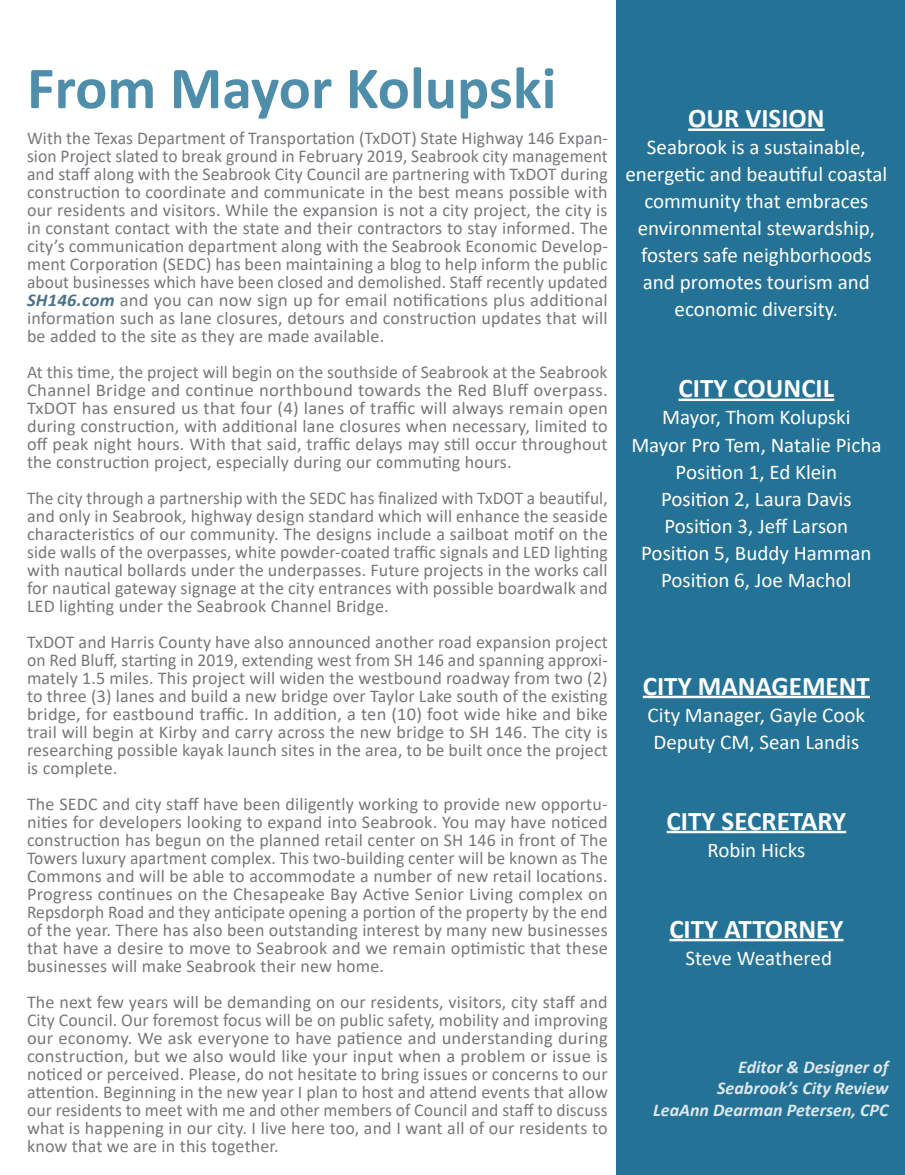
<style>
.page{position:relative;width:905px;height:1175px;background:#fff}
.page>*{position:absolute;margin:0;border:0;box-sizing:border-box;transform-origin:0 0}
.t1{font:700 60px "Calibri";color:#247296}
.t2{font:700 27px "Calibri";color:#fff}
.t3{font:21px/27px "Calibri";color:#fff;text-align:center}
.t4{font:18px/18px "Calibri";letter-spacing:.01em;color:#77787b;text-align:justify}
.t5{font:italic 700 18px/21.6px "Calibri";color:#dde7ec;text-align:right}
.s1{font-weight:700;font-style:italic;color:#4a718b}
</style>
<div class="page">
<div style="left:616px;top:0;width:288px;height:1174px;background:#247296"></div>
<hr style="left:688px;top:128px;width:136px;height:3px;background:#fff">
<hr style="left:678px;top:398px;width:156px;height:3px;background:#fff">
<hr style="left:642px;top:695px;width:228px;height:3px;background:#fff">
<hr style="left:666px;top:830px;width:180px;height:3px;background:#fff">
<hr style="left:669px;top:938px;width:174px;height:3px;background:#fff">
<h1 class="t1" style="left:27px;top:50px;width:531px">From Mayor Kolupski</h1>
<p class="t4" style="left:27px;top:129px;width:582px">With the Texas Department of Transportation (TxDOT) State Highway 146 Expan&shy;sion Project slated to break ground in February 2019, Seabrook city management and staff along with the Seabrook City Council are partnering with TxDOT during construction to coordinate and communicate in the best means possible with our residents and visitors. While the expansion is not a city project, the city is in constant contact with the state and their contractors to stay informed. The city’s communication department along with the Seabrook Economic Develop&shy;ment Corporation (SEDC) has been maintaining a blog to help inform the public about businesses which have been closed and demolished. Staff recently updated <span class="s1">SH146.com</span> and you can now sign up for email notifications plus additional information such as lane closures, detours and construction updates that will be added to the site as they are made available.</p>
<p class="t4" style="left:27px;top:363px;width:582px">At this time, the project will begin on the southside of Seabrook at the Seabrook Channel Bridge and continue northbound towards the Red Bluff overpass.<br>TxDOT has ensured us that four (4) lanes of traffic will always remain open during construction, with additional lane closures when necessary, limited to off peak night hours. With that said, traffic delays may still occur throughout the construction project, especially during our commuting hours.</p>
<p class="t4" style="left:27px;top:489px;width:582px">The city through a partnership with the SEDC has finalized with TxDOT a beautiful, and only in Seabrook, highway design standard which will enhance the seaside characteristics of our community. The designs include a sailboat motif on the side walls of the overpasses, white powder-coated traffic signals and LED lighting with nautical bollards under the underpasses. Future projects in the works call for nautical gateway signage at the city entrances with possible boardwalk and LED lighting under the Seabrook Channel Bridge.</p>
<p class="t4" style="left:27px;top:633px;width:582px">TxDOT and Harris County have also announced another road expansion project on Red Bluff, starting in 2019, extending west from SH 146 and spanning approxi&shy;mately 1.5 miles. This project will widen the westbound roadway from two (2) to three (3) lanes and build a new bridge over Taylor Lake south of the existing bridge, for eastbound traffic. In addition, a ten (10) foot wide hike and bike trail will begin at Kirby and carry across the new bridge to SH 146. The city is researching possible kayak launch sites in the area, to be built once the project is complete.</p>
<p class="t4" style="left:27px;top:795px;width:582px">The SEDC and city staff have been diligently working to provide new opportu&shy;nities for developers looking to expand into Seabrook. You may have noticed construction has begun on the planned retail center on SH 146 in front of The Towers luxury apartment complex. This two-building center will be known as The Commons and will be able to accommodate a number of new retail locations.<br>Progress continues on the Chesapeake Bay Active Senior Living complex on Repsdorph Road and they anticipate opening a portion of the property by the end of the year. There has also been outstanding interest by many new businesses that have a desire to move to Seabrook and we remain optimistic that these businesses will make Seabrook their new home.</p>
<p class="t4" style="left:27px;top:993px;width:582px">The next few years will be demanding on our residents, visitors, city staff and City Council. Our foremost focus will be on public safety, mobility and improving our economy. We ask everyone to have patience and understanding during construction, but we also would like your input when a problem or issue is noticed or perceived. Please, do not hesitate to bring issues or concerns to our attention. Beginning in the new year I plan to host and attend events that allow our residents to meet with me and other members of Council and staff to discuss what is happening in our city. I live here too, and I want all of our residents to know that we are in this together.</p>
<h2 class="t2" style="left:688px;top:101px;width:138px">OUR VISION</h2>
<p class="t3" style="left:625px;top:133px;width:263px">Seabrook is a sustainable, energetic and beautiful coastal community that embraces environmental stewardship, fosters safe neighborhoods and promotes tourism and economic diversity.</p>
<h2 class="t2" style="left:678px;top:371px;width:157px">CITY COUNCIL</h2>
<p class="t3" style="left:631px;top:403px;width:251px">Mayor, Thom Kolupski<br>Mayor Pro Tem, Natalie Picha<br>Position 1, Ed Klein<br>Position 2, Laura Davis<br>Position 3, Jeff Larson<br>Position 5, Buddy Hamman<br>Position 6, Joe Machol</p>
<h2 class="t2" style="left:642px;top:668px;width:229px">CITY MANAGEMENT</h2>
<p class="t3" style="left:647px;top:700px;width:219px;text-align:left">City Manager, Gayle Cook<br>Deputy CM, Sean Landis</p>
<h2 class="t2" style="left:666px;top:803px;width:181px">CITY SECRETARY</h2>
<p class="t3" style="left:707px;top:835px;width:100px">Robin Hicks</p>
<h2 class="t2" style="left:669px;top:911px;width:176px">CITY ATTORNEY</h2>
<p class="t3" style="left:685px;top:943px;width:148px">Steve Weathered</p>
<p class="t5" style="left:653px;top:1056px;width:237px">Editor &amp; Designer of<br>Seabrook’s City Review<br>LeaAnn Dearman Petersen, CPC</p>
</div>
